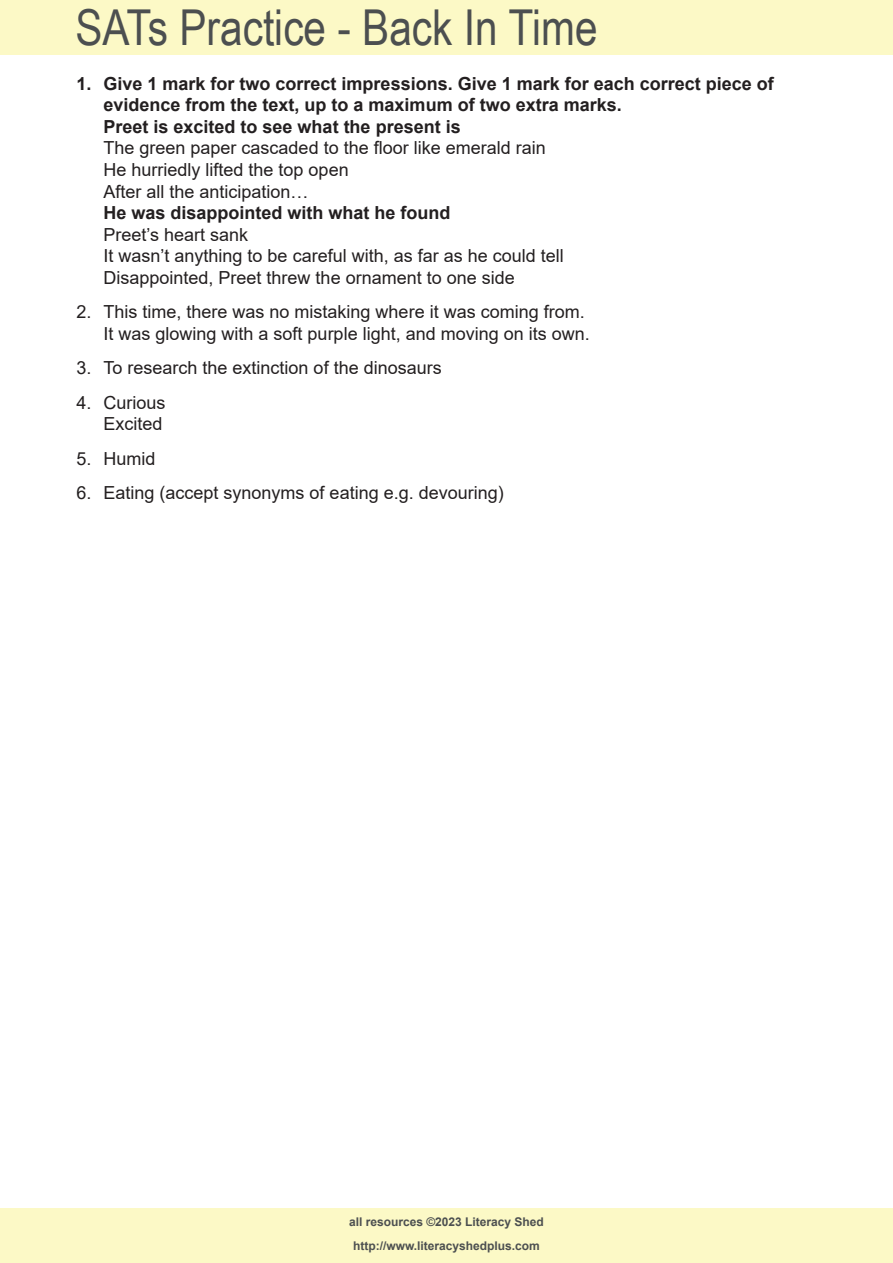
<style>
.page{position:relative;width:893px;height:1263px;background:#fff}
.page>*{position:absolute;margin:0;border:0;box-sizing:border-box;transform-origin:0 0}
.t1{font:49.5px "Arial Narrow";color:#4c4f50}
.t2{font:18px/21.6px "Arial";color:#231f20}
.t3{font:700 18px/21.6px "Arial";color:#231f20}
.t4{font:700 12px/24px "Arial";color:#4c4f50;text-align:center}
</style>
<div class="page">
<div style="left:0;top:1209px;width:893px;height:54px;background:#fcf9c6"></div>
<div style="left:0;top:0;width:893px;height:54px;background:#fcf9c6"></div>
<h1 class="t1" style="left:75px;top:-9px;width:524px">SATs Practice - Back In Time</h1>
<p class="t3" style="left:104px;top:73px;width:672px;text-indent:-27px">1. Give 1 mark for two correct impressions. Give 1 mark for each correct piece of evidence from the text, up to a maximum of two extra marks.<br>Preet is excited to see what the present is</p>
<p class="t2" style="left:104px;top:137px;width:444px">The green paper cascaded to the floor like emerald rain<br>He hurriedly lifted the top open<br>After all the anticipation…</p>
<p class="t3" style="left:104px;top:202px;width:349px">He was disappointed with what he found</p>
<p class="t2" style="left:104px;top:224px;width:462px">Preet’s heart sank<br>It wasn’t anything to be careful with, as far as he could tell<br>Disappointed, Preet threw the ornament to one side</p>
<p class="t2" style="left:77px;top:301px;width:515px;text-align:right">2. This time, there was no mistaking where it was coming from.<br>It was glowing with a soft purple light, and moving on its own.</p>
<p class="t2" style="left:77px;top:357px;width:367px">3. To research the extinction of the dinosaurs</p>
<p class="t2" style="left:77px;top:391px;width:91px;text-align:right">4. Curious<br>Excited</p>
<p class="t2" style="left:77px;top:447px;width:81px">5. Humid</p>
<p class="t2" style="left:77px;top:482px;width:429px">6. Eating (accept synonyms of eating e.g. devouring)</p>
<p class="t4" style="left:349px;top:1209px;width:196px">all resources ©2023 Literacy Shed http://www.literacyshedplus.com</p>
</div>
